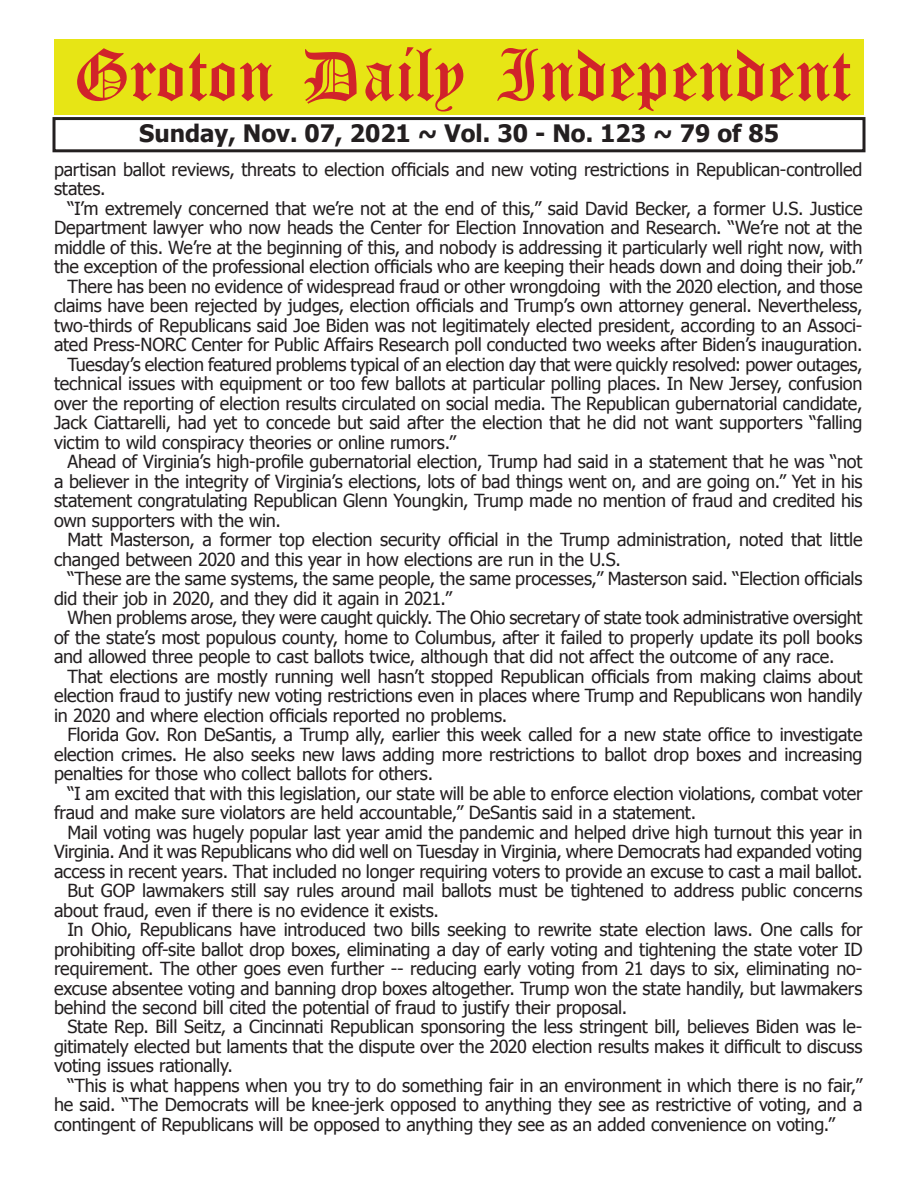
<style>
.page{position:relative;width:918px;height:1188px;background:#fff}
.page>*{position:absolute;margin:0;border:0;box-sizing:border-box;transform-origin:0 0}
.t1{font:54px "Old English Five";color:#d1232a}
.t2{font:700 24px "Tahoma";color:#231f20}
.t3{font:18px/19.5px "Tahoma";letter-spacing:-.015em;color:#231f20}
</style>
<div class="page">
<div style="left:52px;top:117px;width:814px;height:35px;border:3px solid #231f20"></div>
<div style="left:54px;top:40px;width:810px;height:75px;background:#e7e515"></div>
<h1 class="t1" style="left:73px;top:50px;width:779px">Groton Daily Independent</h1>
<h2 class="t2" style="left:139px;top:116px;width:641px">Sunday, Nov. 07, 2021 ~ Vol. 30 - No. 123 ~ 79 of 85</h2>
<p class="t3" style="left:54px;top:159px;width:810px">partisan ballot reviews, threats to election officials and new voting restrictions in Republican-controlled states.</p>
<p class="t3" style="left:68px;top:198px;width:796px">“I’m extremely concerned that we’re not at the end of this,” said David Becker, a former U.S. Justice</p>
<p class="t3" style="left:54px;top:217px;width:810px">Department lawyer who now heads the Center for Election Innovation and Research. “We’re not at the</p>
<p class="t3" style="left:54px;top:237px;width:810px">middle of this. We’re at the beginning of this, and nobody is addressing it particularly well right now, with</p>
<p class="t3" style="left:54px;top:256px;width:810px">the exception of the professional election officials who are keeping their heads down and doing their job.”</p>
<p class="t3" style="left:68px;top:276px;width:796px">There has been no evidence of widespread fraud or other wrongdoing with the 2020 election, and those</p>
<p class="t3" style="left:54px;top:295px;width:810px">claims have been rejected by judges, election officials and Trump’s own attorney general. Nevertheless,</p>
<p class="t3" style="left:54px;top:315px;width:810px">two-thirds of Republicans said Joe Biden was not legitimately elected president, according to an Associ-</p>
<p class="t3" style="left:54px;top:334px;width:810px">ated Press-NORC Center for Public Affairs Research poll conducted two weeks after Biden’s inauguration.</p>
<p class="t3" style="left:68px;top:354px;width:797px">Tuesday’s election featured problems typical of an election day that were quickly resolved: power outages,</p>
<p class="t3" style="left:54px;top:373px;width:810px">technical issues with equipment or too few ballots at particular polling places. In New Jersey, confusion</p>
<p class="t3" style="left:54px;top:393px;width:810px">over the reporting of election results circulated on social media. The Republican gubernatorial candidate,</p>
<p class="t3" style="left:54px;top:412px;width:810px">Jack Ciattarelli, had yet to concede but said after the election that he did not want supporters “falling</p>
<p class="t3" style="left:54px;top:432px;width:404px">victim to wild conspiracy theories or online rumors.”</p>
<p class="t3" style="left:68px;top:451px;width:796px">Ahead of Virginia’s high-profile gubernatorial election, Trump had said in a statement that he was “not</p>
<p class="t3" style="left:54px;top:471px;width:810px">a believer in the integrity of Virginia’s elections, lots of bad things went on, and are going on.” Yet in his</p>
<p class="t3" style="left:54px;top:490px;width:810px">statement congratulating Republican Glenn Youngkin, Trump made no mention of fraud and credited his</p>
<p class="t3" style="left:54px;top:510px;width:228px">own supporters with the win.</p>
<p class="t3" style="left:68px;top:529px;width:797px">Matt Masterson, a former top election security official in the Trump administration, noted that little</p>
<p class="t3" style="left:54px;top:549px;width:568px">changed between 2020 and this year in how elections are run in the U.S.</p>
<p class="t3" style="left:68px;top:568px;width:796px">“These are the same systems, the same people, the same processes,” Masterson said. “Election officials</p>
<p class="t3" style="left:54px;top:588px;width:399px">did their job in 2020, and they did it again in 2021.”</p>
<p class="t3" style="left:68px;top:607px;width:796px">When problems arose, they were caught quickly. The Ohio secretary of state took administrative oversight</p>
<p class="t3" style="left:54px;top:627px;width:810px">of the state’s most populous county, home to Columbus, after it failed to properly update its poll books</p>
<p class="t3" style="left:54px;top:646px;width:782px">and allowed three people to cast ballots twice, although that did not affect the outcome of any race.</p>
<p class="t3" style="left:68px;top:665px;width:796px">That elections are mostly running well hasn’t stopped Republican officials from making claims about</p>
<p class="t3" style="left:54px;top:685px;width:810px">election fraud to justify new voting restrictions even in places where Trump and Republicans won handily</p>
<p class="t3" style="left:54px;top:704px;width:455px">in 2020 and where election officials reported no problems.</p>
<p class="t3" style="left:68px;top:724px;width:796px">Florida Gov. Ron DeSantis, a Trump ally, earlier this week called for a new state office to investigate</p>
<p class="t3" style="left:54px;top:743px;width:810px">election crimes. He also seeks new laws adding more restrictions to ballot drop boxes and increasing</p>
<p class="t3" style="left:54px;top:763px;width:381px">penalties for those who collect ballots for others.</p>
<p class="t3" style="left:68px;top:782px;width:797px">“I am excited that with this legislation, our state will be able to enforce election violations, combat voter</p>
<p class="t3" style="left:54px;top:802px;width:644px">fraud and make sure violators are held accountable,” DeSantis said in a statement.</p>
<p class="t3" style="left:68px;top:821px;width:797px">Mail voting was hugely popular last year amid the pandemic and helped drive high turnout this year in</p>
<p class="t3" style="left:54px;top:841px;width:810px">Virginia. And it was Republicans who did well on Tuesday in Virginia, where Democrats had expanded voting</p>
<p class="t3" style="left:54px;top:860px;width:810px">access in recent years. That included no longer requiring voters to provide an excuse to cast a mail ballot.</p>
<p class="t3" style="left:68px;top:880px;width:796px">But GOP lawmakers still say rules around mail ballots must be tightened to address public concerns</p>
<p class="t3" style="left:54px;top:899px;width:386px">about fraud, even if there is no evidence it exists.</p>
<p class="t3" style="left:68px;top:919px;width:797px">In Ohio, Republicans have introduced two bills seeking to rewrite state election laws. One calls for</p>
<p class="t3" style="left:54px;top:938px;width:810px">prohibiting off-site ballot drop boxes, eliminating a day of early voting and tightening the state voter ID</p>
<p class="t3" style="left:54px;top:958px;width:810px">requirement. The other goes even further -- reducing early voting from 21 days to six, eliminating no-</p>
<p class="t3" style="left:54px;top:977px;width:810px">excuse absentee voting and banning drop boxes altogether. Trump won the state handily, but lawmakers</p>
<p class="t3" style="left:54px;top:997px;width:575px">behind the second bill cited the potential of fraud to justify their proposal.</p>
<p class="t3" style="left:68px;top:1016px;width:796px">State Rep. Bill Seitz, a Cincinnati Republican sponsoring the less stringent bill, believes Biden was le-</p>
<p class="t3" style="left:54px;top:1036px;width:810px">gitimately elected but laments that the dispute over the 2020 election results makes it difficult to discuss</p>
<p class="t3" style="left:54px;top:1055px;width:180px">voting issues rationally.</p>
<p class="t3" style="left:68px;top:1075px;width:796px">“This is what happens when you try to do something fair in an environment in which there is no fair,”</p>
<p class="t3" style="left:54px;top:1094px;width:810px">he said. “The Democrats will be knee-jerk opposed to anything they see as restrictive of voting, and a</p>
<p class="t3" style="left:54px;top:1114px;width:783px">contingent of Republicans will be opposed to anything they see as an added convenience on voting.”</p>
</div>
